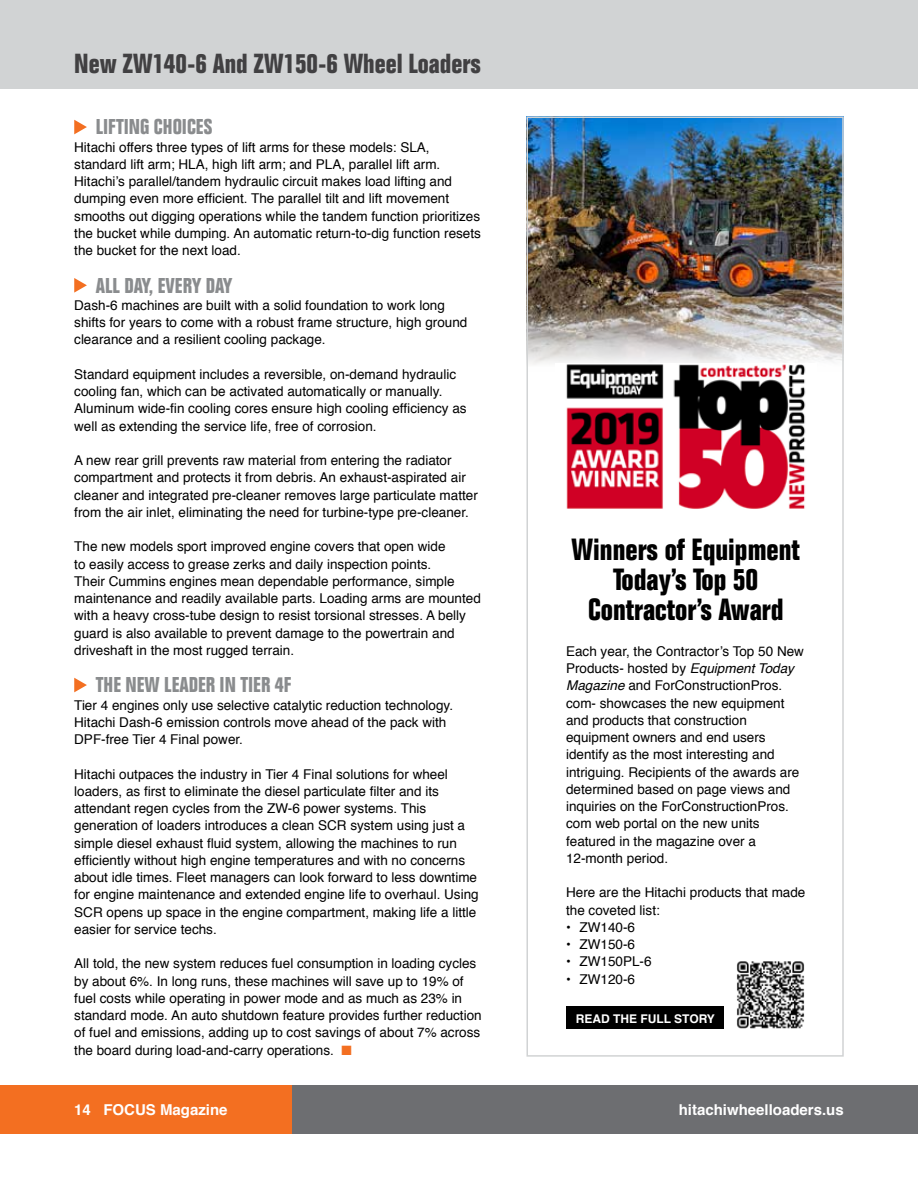
<style>
.page{position:relative;width:918px;height:1188px;background:#fff}
.page>*{position:absolute;margin:0;border:0;box-sizing:border-box;transform-origin:0 0}
.t1{font:700 condensed 30px/30px "Folio";color:#000;text-align:center}
.t2{font:700 condensed 27px "Folio";color:#414042}
.t3{font:700 condensed 21px "Folio";color:#8a8c8e}
.t4{font:700 15px "Helvetica";color:#fff}
.t5{font:13.5px/17.2px "Helvetica";color:#000}
.t6{font:700 12px "Helvetica";color:#fff}
.s1{color:#f36f21}
.s2{font-style:italic}
</style>
<div class="page">
<div style="left:0;top:0;width:918px;height:88px;background:#d1d3d4"></div>
<img style="left:529px;top:119px;width:312px;height:246px">
<div style="left:526px;top:116px;width:318px;height:941px;border:2px solid #d1d3d4"></div>
<svg style="left:74px;top:120px;width:13px;height:14px"></svg>
<svg style="left:74px;top:278px;width:13px;height:15px"></svg>
<svg style="left:74px;top:678px;width:13px;height:14px"></svg>
<img style="left:736px;top:961px;width:69px;height:68px">
<div style="left:566px;top:1006px;width:158px;height:23px;background:#000"></div>
<img style="left:555px;top:363px;width:261px;height:146px">
<div style="left:0;top:1085px;width:292px;height:49px;background:#f36f21"></div>
<div style="left:292px;top:1085px;width:626px;height:49px;background:#6d6e71"></div>
<h2 class="t2" style="left:74px;top:48px;width:408px">New ZW140-6 And ZW150-6 Wheel Loaders</h2>
<h3 class="t3" style="left:96px;top:115px;width:118px">LIFTING CHOICES</h3>
<p class="t5" style="left:74px;top:139px;width:408px">Hitachi offers three types of lift arms for these models: SLA, standard lift arm; HLA, high lift arm; and PLA, parallel lift arm.<br>Hitachi’s parallel/tandem hydraulic circuit makes load lifting and dumping even more efficient. The parallel tilt and lift movement smooths out digging operations while the tandem function prioritizes the bucket while dumping. An automatic return-to-dig function resets the bucket for the next load.</p>
<h3 class="t3" style="left:96px;top:274px;width:138px">ALL DAY, EVERY DAY</h3>
<p class="t5" style="left:74px;top:297px;width:395px">Dash-6 machines are built with a solid foundation to work long shifts for years to come with a robust frame structure, high ground clearance and a resilient cooling package.</p>
<p class="t5" style="left:74px;top:366px;width:394px">Standard equipment includes a reversible, on-demand hydraulic cooling fan, which can be activated automatically or manually.<br>Aluminum wide-fin cooling cores ensure high cooling efficiency as well as extending the service life, free of corrosion.</p>
<p class="t5" style="left:74px;top:452px;width:405px">A new rear grill prevents raw material from entering the radiator compartment and protects it from debris. An exhaust-aspirated air cleaner and integrated pre-cleaner removes large particulate matter from the air inlet, eliminating the need for turbine-type pre-cleaner.</p>
<p class="t5" style="left:74px;top:538px;width:408px">The new models sport improved engine covers that open wide<br>to easily access to grease zerks and daily inspection points.<br>Their Cummins engines mean dependable performance, simple maintenance and readily available parts. Loading arms are mounted with a heavy cross-tube design to resist torsional stresses. A belly guard is also available to prevent damage to the powertrain and driveshaft in the most rugged terrain.</p>
<h3 class="t3" style="left:96px;top:673px;width:197px">THE NEW LEADER IN TIER 4F</h3>
<p class="t5" style="left:74px;top:697px;width:380px">Tier 4 engines only use selective catalytic reduction technology.<br>Hitachi Dash-6 emission controls move ahead of the pack with<br>DPF-free Tier 4 Final power.</p>
<p class="t5" style="left:74px;top:766px;width:406px">Hitachi outpaces the industry in Tier 4 Final solutions for wheel loaders, as first to eliminate the diesel particulate filter and its attendant regen cycles from the ZW-6 power systems. This generation of loaders introduces a clean SCR system using just a simple diesel exhaust fluid system, allowing the machines to run efficiently without high engine temperatures and with no concerns about idle times. Fleet managers can look forward to less downtime for engine maintenance and extended engine life to overhaul. Using SCR opens up space in the engine compartment, making life a little easier for service techs.</p>
<p class="t5" style="left:74px;top:955px;width:409px">All told, the new system reduces fuel consumption in loading cycles by about 6%. In long runs, these machines will save up to 19% of fuel costs while operating in power mode and as much as 23% in standard mode. An auto shutdown feature provides further reduction of fuel and emissions, adding up to cost savings of about 7% across the board during load-and-carry operations. <span class="s1">■</span></p>
<h1 class="t1" style="left:572px;top:535px;width:230px">Winners of Equipment<br>Today’s Top 50<br>Contractor’s Award</h1>
<p class="t5" style="left:566px;top:643px;width:239px">Each year, the Contractor’s Top 50 New Products- hosted by <span class="s2">Equipment Today Magazine</span> and ForConstructionPros. com- showcases the new equipment and products that construction equipment owners and end users identify as the most interesting and intriguing. Recipients of the awards are determined based on page views and inquiries on the ForConstructionPros. com web portal on the new units featured in the magazine over a 12-month period.</p>
<p class="t5" style="left:566px;top:884px;width:241px">Here are the Hitachi products that made the coveted list:</p>
<p class="t5" style="left:566px;top:919px;width:71px">• ZW140-6</p>
<p class="t5" style="left:566px;top:936px;width:71px">• ZW150-6</p>
<p class="t5" style="left:566px;top:953px;width:87px">• ZW150PL-6</p>
<p class="t5" style="left:566px;top:971px;width:71px">• ZW120-6</p>
<p class="t6" style="left:576px;top:1009px;width:141px">READ THE FULL STORY</p>
<p class="t4" style="left:74px;top:1098px;width:155px">14 FOCUS Magazine</p>
<p class="t4" style="left:679px;top:1098px;width:167px">hitachiwheelloaders.us</p>
</div>
